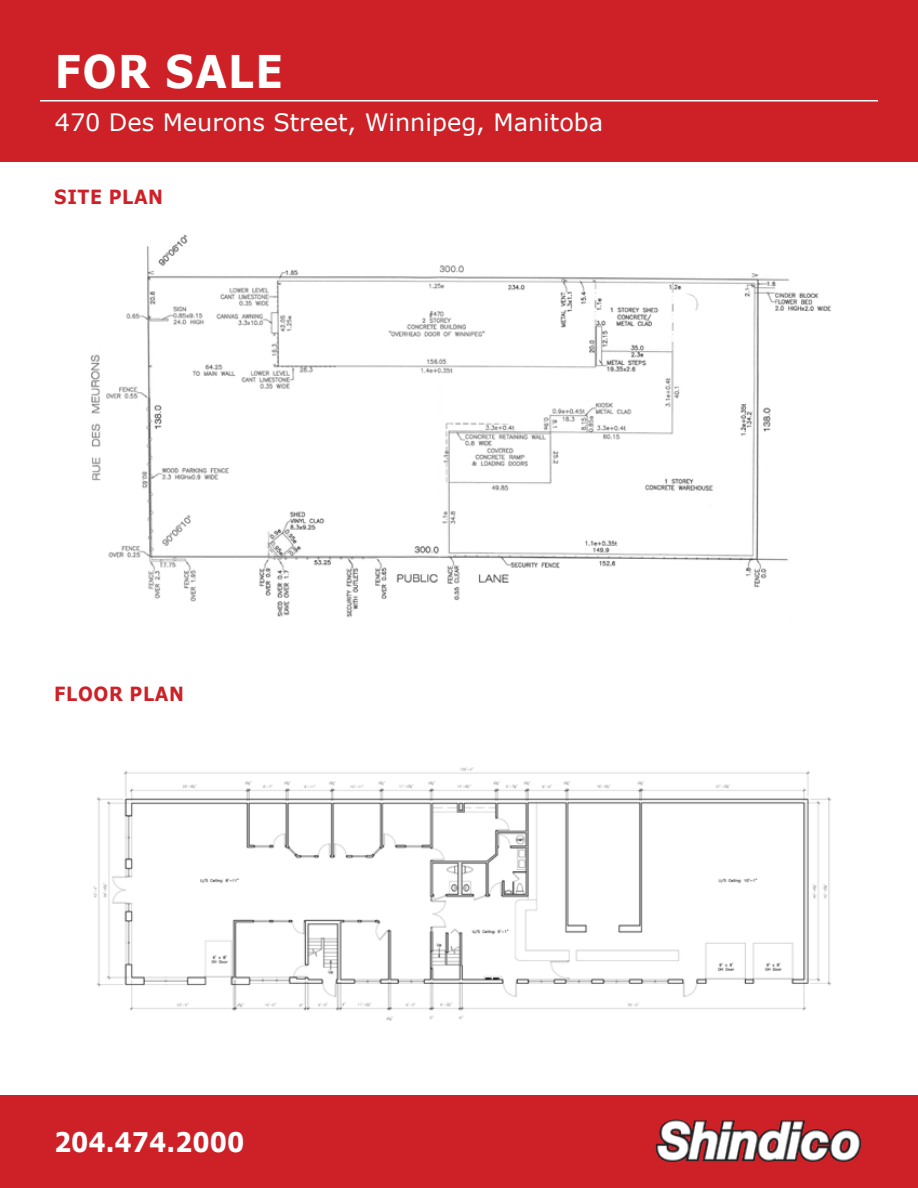
<style>
.page{position:relative;width:918px;height:1188px;background:#fff}
.page>*{position:absolute;margin:0;border:0;box-sizing:border-box;transform-origin:0 0}
.t1{font:700 45px "Verdana";letter-spacing:.035em;color:#fff;scale:.9 1}
.t2{font:700 27px "Verdana";color:#fff;scale:.9 1}
.t3{font:24px "Verdana";color:#fff}
.t4{font:700 19.5px "Verdana";letter-spacing:.035em;color:#cd2027;scale:.9 1}
</style>
<div class="page">
<div style="left:0;top:0;width:918px;height:162px;background:#cd2027"></div>
<div style="left:0;top:1096px;width:918px;height:92px;background:#cd2027"></div>
<img style="left:655px;top:1120px;width:207px;height:42px">
<hr style="left:40px;top:100px;width:838px;height:1px;background:#fff">
<img style="left:90px;top:234px;width:742px;height:384px">
<img style="left:93px;top:767px;width:739px;height:254px">
<h1 class="t1" style="left:55px;top:40px;width:255px">FOR SALE</h1>
<p class="t3" style="left:55px;top:106px;width:550px">470 Des Meurons Street, Winnipeg, Manitoba</p>
<p class="t4" style="left:54px;top:183px;width:122px">SITE PLAN</p>
<p class="t4" style="left:54px;top:680px;width:145px">FLOOR PLAN</p>
<p class="t2" style="left:54px;top:1123px;width:213px">204.474.2000</p>
</div>
